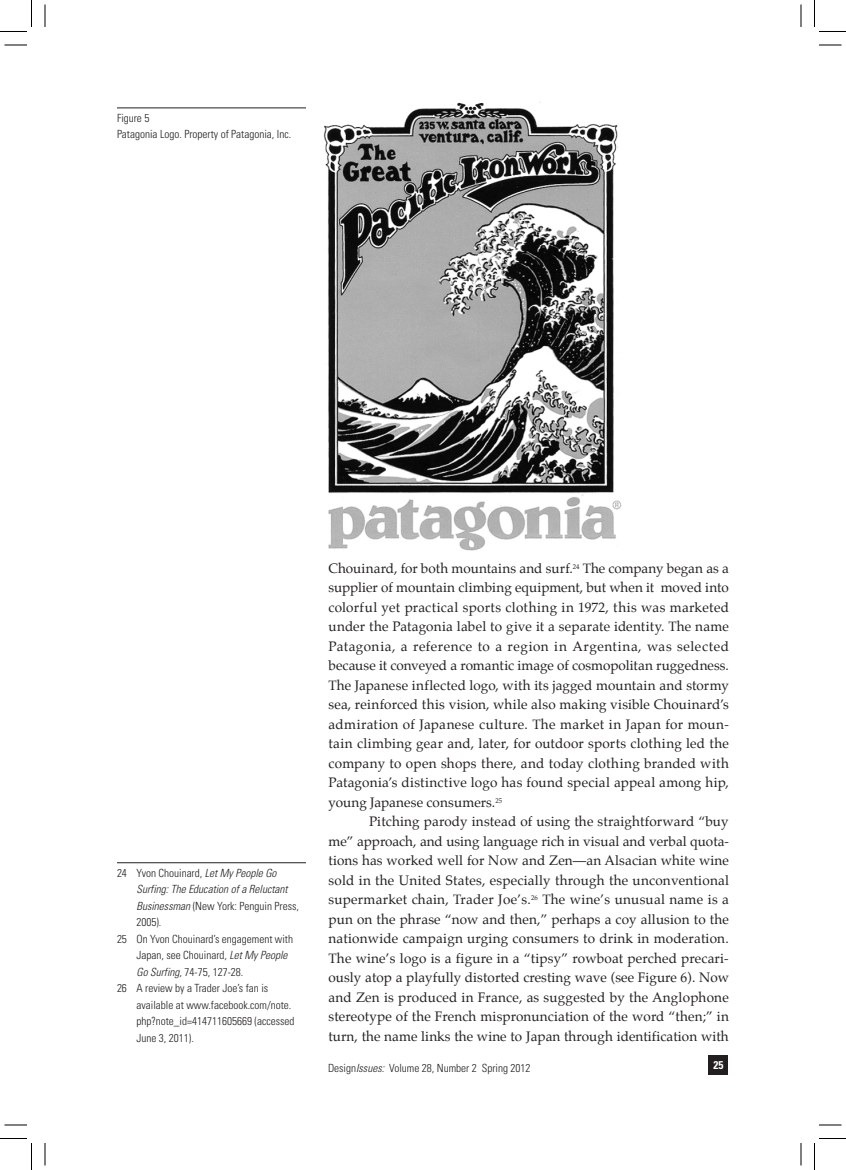
<style>
.page{position:relative;width:846px;height:1170px;background:#fff}
.page>*{position:absolute;margin:0;border:0;box-sizing:border-box;transform-origin:0 0}
.t1{font:13.5px/19.5px "Palatino";letter-spacing:.005em;color:#231f20;text-align:justify}
.t2{font:300 condensed 11.25px/16.5px "Univers";color:#231f20}
.t3{font:italic 300 condensed 11.25px "Univers";color:#231f20}
.t4{font:700 condensed 11.25px "Univers";color:#fff}
.s1{font-style:italic}
</style>
<div class="page">
<div style="left:709px;top:1055px;width:19px;height:20px;background:#231f20"></div>
<hr style="left:117px;top:862px;width:189px;height:1px;background:#231f20">
<img style="left:323px;top:102px;width:299px;height:449px">
<hr style="left:117px;top:108px;width:189px;height:1px;background:#231f20">
<svg style="left:4px;top:45px;width:23px;height:1px"></svg>
<svg style="left:819px;top:45px;width:23px;height:1px"></svg>
<svg style="left:4px;top:1125px;width:23px;height:1px"></svg>
<svg style="left:819px;top:1125px;width:23px;height:1px"></svg>
<svg style="left:45px;top:4px;width:1px;height:23px"></svg>
<svg style="left:45px;top:1143px;width:1px;height:23px"></svg>
<svg style="left:801px;top:4px;width:1px;height:23px"></svg>
<svg style="left:801px;top:1143px;width:1px;height:23px"></svg>
<svg style="left:0;top:0;width:32px;height:32px"></svg>
<svg style="left:0;top:1138px;width:32px;height:32px"></svg>
<svg style="left:814px;top:0;width:32px;height:32px"></svg>
<svg style="left:814px;top:1138px;width:32px;height:32px"></svg>
<p class="t2" style="left:117px;top:110px;width:176px">Figure 5<br>Patagonia Logo. Property of Patagonia, Inc.</p>
<p class="t2" style="left:117px;top:864px;width:161px">24 Yvon Chouinard, <span class="s1">Let My People Go</span></p>
<p class="t3" style="left:136px;top:882px;width:153px">Surfing: The Education of a Reluctant</p>
<p class="t2" style="left:136px;top:897px;width:164px"><span class="s1">Businessman</span> (New York: Penguin Press,</p>
<p class="t2" style="left:136px;top:914px;width:26px">2005).</p>
<p class="t2" style="left:117px;top:930px;width:178px">25 On Yvon Chouinard’s engagement with</p>
<p class="t2" style="left:136px;top:947px;width:153px">Japan, see Chouinard, <span class="s1">Let My People</span></p>
<p class="t2" style="left:136px;top:963px;width:108px"><span class="s1">Go Surfing</span>, 74-75, 127-28.</p>
<p class="t2" style="left:117px;top:980px;width:153px">26 A review by a Trader Joe’s fan is</p>
<p class="t2" style="left:136px;top:996px;width:156px">available at www.facebook.com/note.</p>
<p class="t2" style="left:136px;top:1013px;width:160px">php?note_id=414711605669 (accessed</p>
<p class="t2" style="left:136px;top:1029px;width:59px">June 3, 2011).</p>
<p class="t1" style="left:328px;top:558px;width:402px">Chouinard, for both mountains and surf.<sup>24</sup> The company began as a supplier of mountain climbing equipment, but when it moved into colorful yet practical sports clothing in 1972, this was marketed under the Patagonia label to give it a separate identity. The name Patagonia, a reference to a region in Argentina, was selected because it conveyed a romantic image of cosmopolitan ruggedness.<br>The Japanese inflected logo, with its jagged mountain and stormy sea, reinforced this vision, while also making visible Chouinard’s admiration of Japanese culture. The market in Japan for moun&shy;tain climbing gear and, later, for outdoor sports clothing led the company to open shops there, and today clothing branded with Patagonia’s distinctive logo has found special appeal among hip, young Japanese consumers.<sup>25</sup></p>
<p class="t1" style="left:328px;top:812px;width:402px;text-indent:41px">Pitching parody instead of using the straightforward “buy me” approach, and using language rich in visual and verbal quota&shy;tions has worked well for Now and Zen—an Alsacian white wine sold in the United States, especially through the unconventional supermarket chain, Trader Joe’s.<sup>26</sup> The wine’s unusual name is a pun on the phrase “now and then,” perhaps a coy allusion to the nationwide campaign urging consumers to drink in moderation.<br>The wine’s logo is a figure in a “tipsy” rowboat perched precari&shy;ously atop a playfully distorted cresting wave (see Figure 6). Now and Zen is produced in France, as suggested by the Anglophone stereotype of the French mispronunciation of the word “then;” in turn, the name links the wine to Japan through identification with</p>
<p class="t2" style="left:328px;top:1059px;width:204px">Design<span class="s1">Issues:</span> Volume 28, Number 2 Spring 2012</p>
<p class="t4" style="left:714px;top:1058px;width:11px">25</p>
</div>
